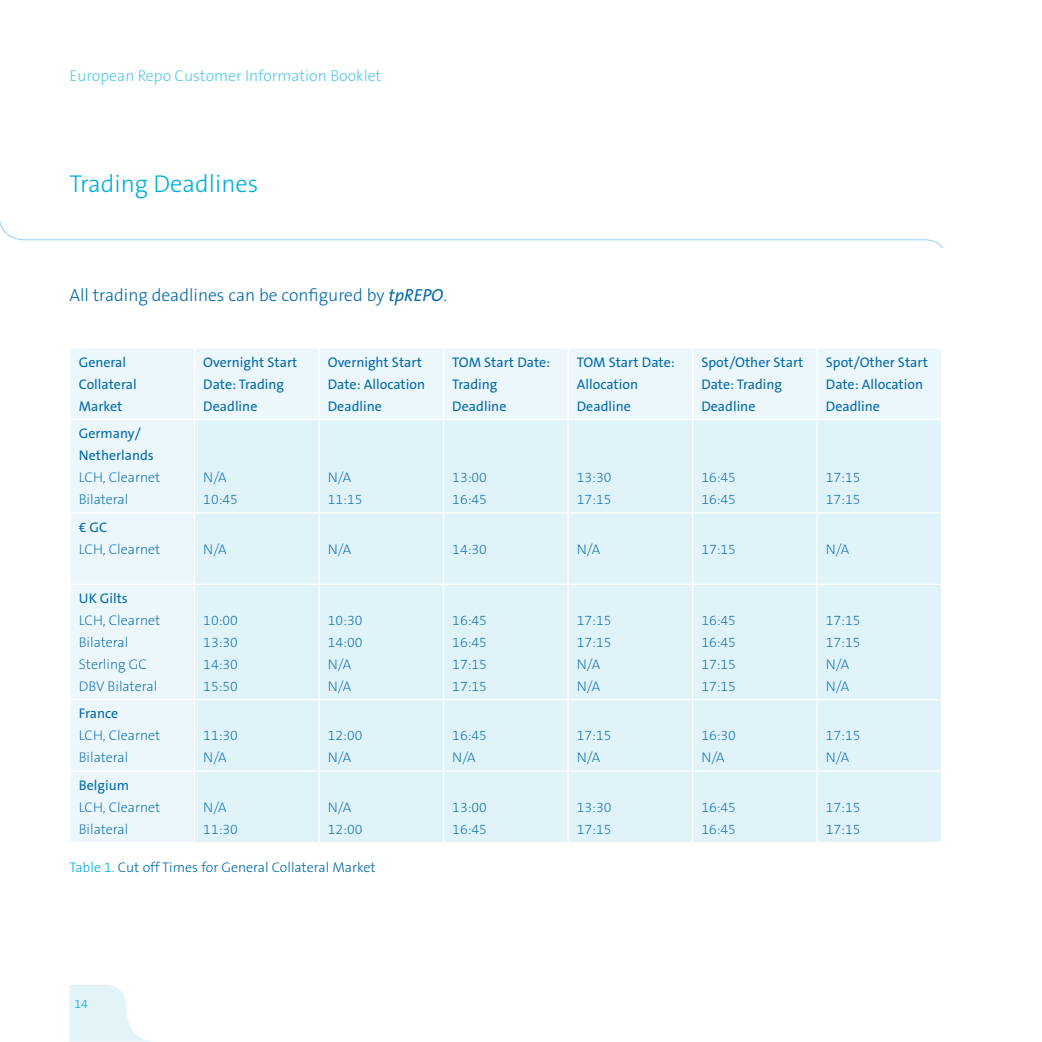
<style>
.page{position:relative;width:1042px;height:1042px;background:#fff}
.page>*{position:absolute;margin:0;border:0;box-sizing:border-box;transform-origin:0 0}
.t1{font:300 24.5px "The Sans B3";color:#00afda}
.t2{font:300 17.5px "The Sans B3";color:#036aab}
.t3{font:300 15.75px "The Sans B3";color:#56c8e7}
.t4{font:200 14px/21.9px "The Sans B2";color:#036aab}
.t5{font:14px/21.9px "The Sans B5 Plain";color:#036aab}
.t6{font:300 14px "The Sans B3";color:#036aab}
.t7{font:300 12.25px "The Sans B3";color:#00afda}
.s1{font-family:"The Sans B5 Plain";font-weight:400;font-style:italic}
.s2{color:#00afda}
</style>
<div class="page">
<svg style="left:69px;top:985px;width:83px;height:57px"></svg>
<svg style="left:0;top:221px;width:943px;height:27px"></svg>
<div style="left:71px;top:349px;width:870px;height:493px;background:#ecf7fb"></div>
<div style="left:195px;top:420px;width:746px;height:422px;background:#e0f3f9"></div>
<hr style="left:194px;top:349px;width:1px;height:70px;background:#fff">
<hr style="left:318px;top:349px;width:2px;height:70px;background:#fff">
<hr style="left:443px;top:349px;width:1px;height:70px;background:#fff">
<hr style="left:567px;top:349px;width:2px;height:70px;background:#fff">
<hr style="left:692px;top:349px;width:1px;height:70px;background:#fff">
<hr style="left:816px;top:349px;width:2px;height:70px;background:#fff">
<hr style="left:69px;top:419px;width:126px;height:1px;background:#fff">
<hr style="left:195px;top:419px;width:124px;height:1px;background:#fff">
<hr style="left:194px;top:420px;width:1px;height:92px;background:#fff">
<hr style="left:319px;top:419px;width:125px;height:1px;background:#fff">
<hr style="left:318px;top:420px;width:2px;height:92px;background:#fff">
<hr style="left:444px;top:419px;width:124px;height:1px;background:#fff">
<hr style="left:443px;top:420px;width:1px;height:92px;background:#fff">
<hr style="left:568px;top:419px;width:124px;height:1px;background:#fff">
<hr style="left:567px;top:420px;width:2px;height:92px;background:#fff">
<hr style="left:692px;top:419px;width:125px;height:1px;background:#fff">
<hr style="left:692px;top:420px;width:1px;height:92px;background:#fff">
<hr style="left:817px;top:419px;width:125px;height:1px;background:#fff">
<hr style="left:816px;top:420px;width:2px;height:92px;background:#fff">
<hr style="left:69px;top:512px;width:126px;height:1px;background:#fff">
<hr style="left:195px;top:512px;width:124px;height:1px;background:#fff">
<hr style="left:194px;top:513px;width:1px;height:71px;background:#fff">
<hr style="left:319px;top:512px;width:125px;height:1px;background:#fff">
<hr style="left:318px;top:513px;width:2px;height:71px;background:#fff">
<hr style="left:444px;top:512px;width:124px;height:1px;background:#fff">
<hr style="left:443px;top:513px;width:1px;height:71px;background:#fff">
<hr style="left:568px;top:512px;width:124px;height:1px;background:#fff">
<hr style="left:567px;top:513px;width:2px;height:71px;background:#fff">
<hr style="left:692px;top:512px;width:125px;height:1px;background:#fff">
<hr style="left:692px;top:513px;width:1px;height:71px;background:#fff">
<hr style="left:817px;top:512px;width:125px;height:1px;background:#fff">
<hr style="left:816px;top:513px;width:2px;height:71px;background:#fff">
<hr style="left:69px;top:584px;width:126px;height:1px;background:#fff">
<hr style="left:195px;top:584px;width:124px;height:1px;background:#fff">
<hr style="left:194px;top:585px;width:1px;height:114px;background:#fff">
<hr style="left:319px;top:584px;width:125px;height:1px;background:#fff">
<hr style="left:318px;top:585px;width:2px;height:114px;background:#fff">
<hr style="left:444px;top:584px;width:124px;height:1px;background:#fff">
<hr style="left:443px;top:585px;width:1px;height:114px;background:#fff">
<hr style="left:568px;top:584px;width:124px;height:1px;background:#fff">
<hr style="left:567px;top:585px;width:2px;height:114px;background:#fff">
<hr style="left:692px;top:584px;width:125px;height:1px;background:#fff">
<hr style="left:692px;top:585px;width:1px;height:114px;background:#fff">
<hr style="left:817px;top:584px;width:125px;height:1px;background:#fff">
<hr style="left:816px;top:585px;width:2px;height:114px;background:#fff">
<hr style="left:69px;top:699px;width:126px;height:1px;background:#fff">
<hr style="left:195px;top:699px;width:124px;height:1px;background:#fff">
<hr style="left:194px;top:700px;width:1px;height:70px;background:#fff">
<hr style="left:319px;top:699px;width:125px;height:1px;background:#fff">
<hr style="left:318px;top:700px;width:2px;height:70px;background:#fff">
<hr style="left:444px;top:699px;width:124px;height:1px;background:#fff">
<hr style="left:443px;top:700px;width:1px;height:70px;background:#fff">
<hr style="left:568px;top:699px;width:124px;height:1px;background:#fff">
<hr style="left:567px;top:700px;width:2px;height:70px;background:#fff">
<hr style="left:692px;top:699px;width:125px;height:1px;background:#fff">
<hr style="left:692px;top:700px;width:1px;height:70px;background:#fff">
<hr style="left:817px;top:699px;width:125px;height:1px;background:#fff">
<hr style="left:816px;top:700px;width:2px;height:70px;background:#fff">
<hr style="left:69px;top:770px;width:126px;height:2px;background:#fff">
<hr style="left:195px;top:770px;width:124px;height:2px;background:#fff">
<hr style="left:194px;top:772px;width:1px;height:70px;background:#fff">
<hr style="left:319px;top:770px;width:125px;height:2px;background:#fff">
<hr style="left:318px;top:772px;width:2px;height:70px;background:#fff">
<hr style="left:444px;top:770px;width:124px;height:2px;background:#fff">
<hr style="left:443px;top:772px;width:1px;height:70px;background:#fff">
<hr style="left:568px;top:770px;width:124px;height:2px;background:#fff">
<hr style="left:567px;top:772px;width:2px;height:70px;background:#fff">
<hr style="left:692px;top:770px;width:125px;height:2px;background:#fff">
<hr style="left:692px;top:772px;width:1px;height:70px;background:#fff">
<hr style="left:817px;top:770px;width:125px;height:2px;background:#fff">
<hr style="left:816px;top:772px;width:2px;height:70px;background:#fff">
<p class="t3" style="left:69px;top:67px;width:313px">European Repo Customer Information Booklet</p>
<h1 class="t1" style="left:69px;top:170px;width:191px">Trading Deadlines</h1>
<p class="t2" style="left:69px;top:285px;width:379px">All trading deadlines can be configured by <span class="s1">tpREPO</span>.</p>
<p class="t5" style="left:79px;top:352px;width:59px">General<br>Collateral<br>Market</p>
<p class="t5" style="left:203px;top:352px;width:96px">Overnight Start<br>Date: Trading<br>Deadline</p>
<p class="t5" style="left:328px;top:352px;width:99px">Overnight Start<br>Date: Allocation<br>Deadline</p>
<p class="t5" style="left:452px;top:352px;width:99px">TOM Start Date:<br>Trading<br>Deadline</p>
<p class="t5" style="left:577px;top:352px;width:99px">TOM Start Date:<br>Allocation<br>Deadline</p>
<p class="t5" style="left:701px;top:352px;width:104px">Spot/Other Start<br>Date: Trading<br>Deadline</p>
<p class="t5" style="left:826px;top:352px;width:104px">Spot/Other Start<br>Date: Allocation<br>Deadline</p>
<p class="t5" style="left:79px;top:423px;width:77px">Germany/<br>Netherlands</p>
<p class="t4" style="left:79px;top:467px;width:83px">LCH, Clearnet<br>Bilateral</p>
<p class="t4" style="left:203px;top:467px;width:36px">N/A<br>10:45</p>
<p class="t4" style="left:328px;top:467px;width:36px">N/A<br>11:15</p>
<p class="t4" style="left:452px;top:467px;width:36px">13:00<br>16:45</p>
<p class="t4" style="left:577px;top:467px;width:36px">13:30<br>17:15</p>
<p class="t4" style="left:701px;top:467px;width:36px">16:45<br>16:45</p>
<p class="t4" style="left:826px;top:467px;width:36px">17:15<br>17:15</p>
<p class="t5" style="left:79px;top:516px;width:30px">€ GC</p>
<p class="t4" style="left:79px;top:538px;width:83px">LCH, Clearnet</p>
<p class="t4" style="left:203px;top:538px;width:25px">N/A</p>
<p class="t4" style="left:328px;top:538px;width:25px">N/A</p>
<p class="t4" style="left:452px;top:538px;width:36px">14:30</p>
<p class="t4" style="left:577px;top:538px;width:25px">N/A</p>
<p class="t4" style="left:701px;top:538px;width:36px">17:15</p>
<p class="t4" style="left:826px;top:538px;width:25px">N/A</p>
<p class="t5" style="left:79px;top:588px;width:51px">UK Gilts</p>
<p class="t4" style="left:79px;top:610px;width:83px">LCH, Clearnet<br>Bilateral<br>Sterling GC<br>DBV Bilateral</p>
<p class="t4" style="left:203px;top:610px;width:36px;text-align:justify">10:00<br>13:30<br>14:30<br>15:50</p>
<p class="t4" style="left:328px;top:610px;width:36px">10:30<br>14:00<br>N/A<br>N/A</p>
<p class="t4" style="left:452px;top:610px;width:36px;text-align:justify">16:45<br>16:45<br>17:15<br>17:15</p>
<p class="t4" style="left:577px;top:610px;width:36px">17:15<br>17:15<br>N/A<br>N/A</p>
<p class="t4" style="left:701px;top:610px;width:36px;text-align:justify">16:45<br>16:45<br>17:15<br>17:15</p>
<p class="t4" style="left:826px;top:610px;width:36px">17:15<br>17:15<br>N/A<br>N/A</p>
<p class="t5" style="left:79px;top:703px;width:41px">France</p>
<p class="t4" style="left:79px;top:725px;width:83px">LCH, Clearnet<br>Bilateral</p>
<p class="t4" style="left:203px;top:725px;width:36px">11:30<br>N/A</p>
<p class="t4" style="left:328px;top:725px;width:36px">12:00<br>N/A</p>
<p class="t4" style="left:452px;top:725px;width:36px">16:45<br>N/A</p>
<p class="t4" style="left:577px;top:725px;width:36px">17:15<br>N/A</p>
<p class="t4" style="left:701px;top:725px;width:36px">16:30<br>N/A</p>
<p class="t4" style="left:826px;top:725px;width:36px">17:15<br>N/A</p>
<p class="t5" style="left:79px;top:774px;width:52px">Belgium</p>
<p class="t4" style="left:79px;top:796px;width:83px">LCH, Clearnet<br>Bilateral</p>
<p class="t4" style="left:203px;top:796px;width:36px">N/A<br>11:30</p>
<p class="t4" style="left:328px;top:796px;width:36px">N/A<br>12:00</p>
<p class="t4" style="left:452px;top:796px;width:36px">13:00<br>16:45</p>
<p class="t4" style="left:577px;top:796px;width:36px">13:30<br>17:15</p>
<p class="t4" style="left:701px;top:796px;width:36px">16:45<br>16:45</p>
<p class="t4" style="left:826px;top:796px;width:36px">17:15<br>17:15</p>
<p class="t6" style="left:69px;top:860px;width:308px"><span class="s2">Table 1.</span> Cut off Times for General Collateral Market</p>
<p class="t7" style="left:74px;top:997px;width:15px">14</p>
</div>
